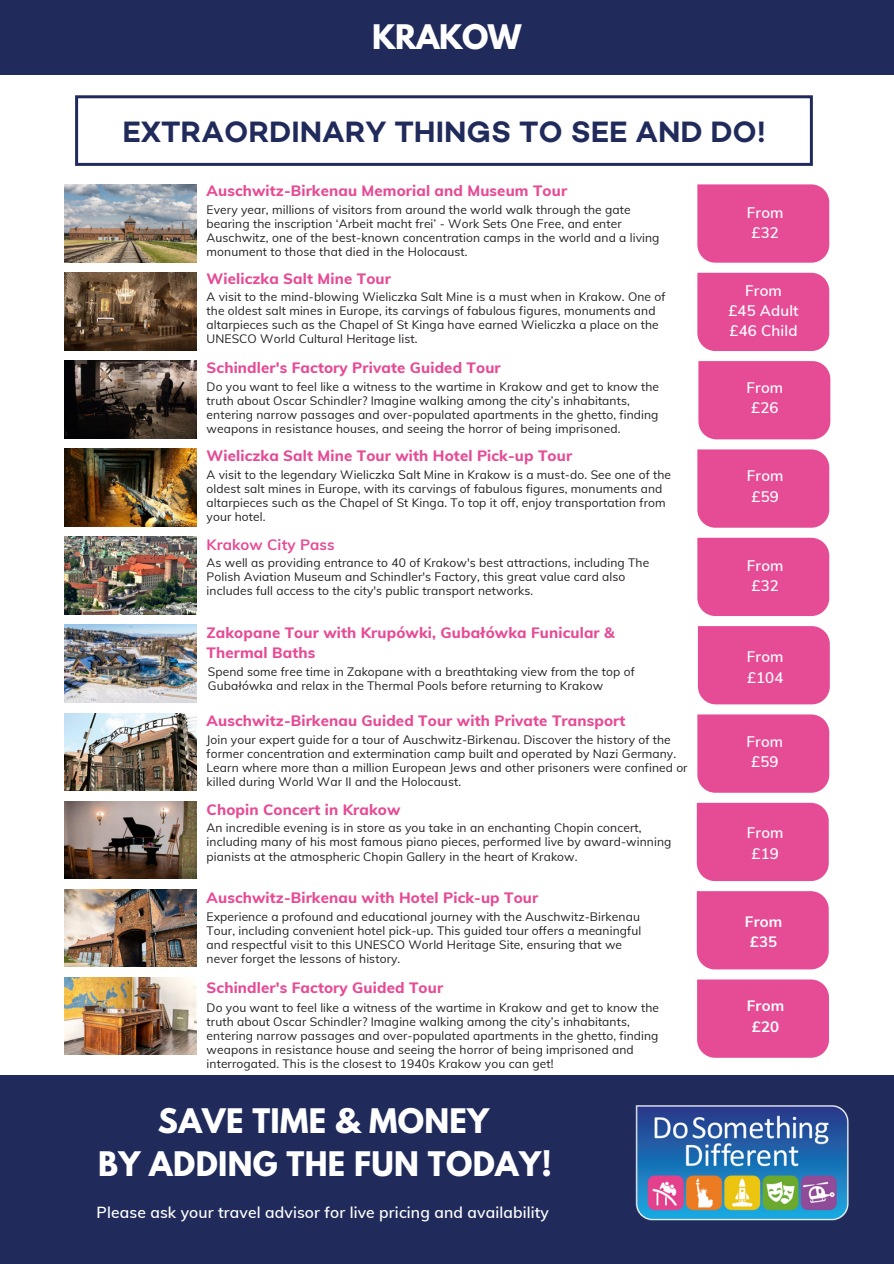
<style>
.page{position:relative;width:894px;height:1264px;background:#fff}
.page>*{position:absolute;margin:0;border:0;box-sizing:border-box;transform-origin:0 0}
.t1{font:700 30px/42.8px "League Spartan";letter-spacing:.01em;color:#fff;text-align:center}
.t2{font:600 30px "Campton";color:#202b5b}
.t3{font:600 15.6px "Muli";letter-spacing:.01em;color:#fff}
.t4{font:800 15px/20.2px "Muli";letter-spacing:.01em;color:#e64b95}
.t5{font:600 15px/20.2px "Muli";letter-spacing:.01em;color:#fff;text-align:center}
.t6{font:700 15px "Muli";letter-spacing:.01em;color:#e64b95}
.t7{font:700 15px/20.2px "Muli";letter-spacing:.01em;color:#fff;text-align:center}
.t8{font:12px/14px "Muli";letter-spacing:.01em;color:#231f20}
</style>
<div class="page">
<div style="left:0;top:0;width:893px;height:74px;background:#202b5b"></div>
<div style="left:0;top:1074px;width:893px;height:189px;background:#202b5b"></div>
<svg style="left:75px;top:95px;width:737px;height:71px"></svg>
<div style="left:697px;top:184px;width:132px;height:79px;background:#e64b95"></div>
<div style="left:697px;top:273px;width:132px;height:78px;background:#e64b95"></div>
<div style="left:698px;top:361px;width:132px;height:78px;background:#e64b95"></div>
<div style="left:697px;top:449px;width:132px;height:78px;background:#e64b95"></div>
<div style="left:697px;top:538px;width:132px;height:78px;background:#e64b95"></div>
<div style="left:697px;top:626px;width:132px;height:78px;background:#e64b95"></div>
<div style="left:697px;top:714px;width:132px;height:78px;background:#e64b95"></div>
<div style="left:696px;top:802px;width:132px;height:79px;background:#e64b95"></div>
<div style="left:696px;top:891px;width:132px;height:78px;background:#e64b95"></div>
<div style="left:697px;top:979px;width:131px;height:78px;background:#e64b95"></div>
<img style="left:65px;top:184px;width:131px;height:78px">
<img style="left:635px;top:1105px;width:214px;height:116px">
<img style="left:65px;top:272px;width:131px;height:78px">
<img style="left:65px;top:360px;width:131px;height:78px">
<img style="left:65px;top:448px;width:131px;height:78px">
<img style="left:65px;top:537px;width:131px;height:77px">
<img style="left:65px;top:625px;width:131px;height:77px">
<img style="left:65px;top:713px;width:131px;height:77px">
<img style="left:65px;top:801px;width:131px;height:77px">
<img style="left:65px;top:889px;width:131px;height:77px">
<img style="left:65px;top:977px;width:131px;height:77px">
<h2 class="t1" style="left:372px;top:20px;width:151px">KRAKOW</h2>
<h1 class="t2" style="left:122px;top:113px;width:644px">EXTRAORDINARY THINGS TO SEE AND DO!</h1>
<h2 class="t4" style="left:206px;top:180px;width:362px">Auschwitz-Birkenau Memorial and Museum Tour</h2>
<h2 class="t8" style="left:206px;top:202px;width:454px">Every year, millions of visitors from around the world walk through the gate bearing the inscription ‘Arbeit macht frei’ - Work Sets One Free, and enter Auschwitz, one of the best-known concentration camps in the world and a living monument to those that died in the Holocaust.</h2>
<p class="t4" style="left:206px;top:269px;width:186px">Wieliczka Salt Mine Tour</p>
<h2 class="t8" style="left:206px;top:289px;width:460px">A visit to the mind-blowing Wieliczka Salt Mine is a must when in Krakow. One of the oldest salt mines in Europe, its carvings of fabulous figures, monuments and altarpieces such as the Chapel of St Kinga have earned Wieliczka a place on the UNESCO World Cultural Heritage list.</h2>
<h2 class="t4" style="left:206px;top:357px;width:295px">Schindler's Factory Private Guided Tour</h2>
<p class="t8" style="left:206px;top:379px;width:454px">Do you want to feel like a witness to the wartime in Krakow and get to know the truth about Oscar Schindler? Imagine walking among the city’s inhabitants, entering narrow passages and over-populated apartments in the ghetto, finding weapons in resistance houses, and seeing the horror of being imprisoned.</p>
<h2 class="t4" style="left:206px;top:445px;width:367px">Wieliczka Salt Mine Tour with Hotel Pick-up Tour</h2>
<p class="t8" style="left:206px;top:467px;width:466px">A visit to the legendary Wieliczka Salt Mine in Krakow is a must-do. See one of the oldest salt mines in Europe, with its carvings of fabulous figures, monuments and altarpieces such as the Chapel of St Kinga. To top it off, enjoy transportation from your hotel.</p>
<p class="t6" style="left:206px;top:534px;width:130px">Krakow City Pass</p>
<h2 class="t8" style="left:206px;top:556px;width:444px">As well as providing entrance to 40 of Krakow's best attractions, including The<br>Polish Aviation Museum and Schindler's Factory, this great value card also includes full access to the city's public transport networks.</h2>
<p class="t4" style="left:206px;top:622px;width:409px">Zakopane Tour with Krupówki, Gubałówka Funicular &amp;<br>Thermal Baths</p>
<p class="t8" style="left:208px;top:664px;width:428px">Spend some free time in Zakopane with a breathtaking view from the top of<br>Gubałówka and relax in the Thermal Pools before returning to Krakow</p>
<h2 class="t4" style="left:206px;top:710px;width:420px">Auschwitz-Birkenau Guided Tour with Private Transport</h2>
<h2 class="t8" style="left:206px;top:732px;width:482px">Join your expert guide for a tour of Auschwitz-Birkenau. Discover the history of the former concentration and extermination camp built and operated by Nazi Germany.<br>Learn where more than a million European Jews and other prisoners were confined or killed during World War II and the Holocaust.</h2>
<h2 class="t4" style="left:206px;top:798px;width:195px">Chopin Concert in Krakow</h2>
<h2 class="t8" style="left:206px;top:821px;width:466px">An incredible evening is in store as you take in an enchanting Chopin concert, including many of his most famous piano pieces, performed live by award-winning pianists at the atmospheric Chopin Gallery in the heart of Krakow.</h2>
<h2 class="t4" style="left:206px;top:887px;width:333px">Auschwitz-Birkenau with Hotel Pick-up Tour</h2>
<p class="t8" style="left:206px;top:909px;width:436px">Experience a profound and educational journey with the Auschwitz-Birkenau Tour, including convenient hotel pick-up. This guided tour offers a meaningful and respectful visit to this UNESCO World Heritage Site, ensuring that we never forget the lessons of history.</p>
<p class="t4" style="left:206px;top:977px;width:238px">Schindler's Factory Guided Tour</p>
<p class="t8" style="left:206px;top:1000px;width:454px">Do you want to feel like a witness of the wartime in Krakow and get to know the truth about Oscar Schindler? Imagine walking among the city’s inhabitants, entering narrow passages and over-populated apartments in the ghetto, finding weapons in resistance house and seeing the horror of being imprisoned and interrogated. This is the closest to 1940s Krakow you can get!</p>
<p class="t1" style="left:98px;top:1103px;width:455px">SAVE TIME &amp; MONEY<br>BY ADDING THE FUN TODAY!</p>
<h2 class="t3" style="left:97px;top:1202px;width:453px">Please ask your travel advisor for live pricing and availability</h2>
<h2 class="t5" style="left:746px;top:202px;width:38px">From £32</h2>
<h1 class="t5" style="left:728px;top:280px;width:72px">From<br>£45 Adult £46 Child</h1>
<h2 class="t5" style="left:746px;top:377px;width:38px">From £26</h2>
<h2 class="t5" style="left:746px;top:465px;width:38px">From £59</h2>
<h2 class="t5" style="left:746px;top:555px;width:38px">From £32</h2>
<h2 class="t5" style="left:746px;top:646px;width:38px;text-align:left">From £104</h2>
<h2 class="t5" style="left:746px;top:731px;width:38px">From £59</h2>
<h2 class="t5" style="left:746px;top:822px;width:38px">From £19</h2>
<h2 class="t7" style="left:744px;top:910px;width:39px">From £35</h2>
<p class="t7" style="left:746px;top:995px;width:39px">From £20</p>
</div>
